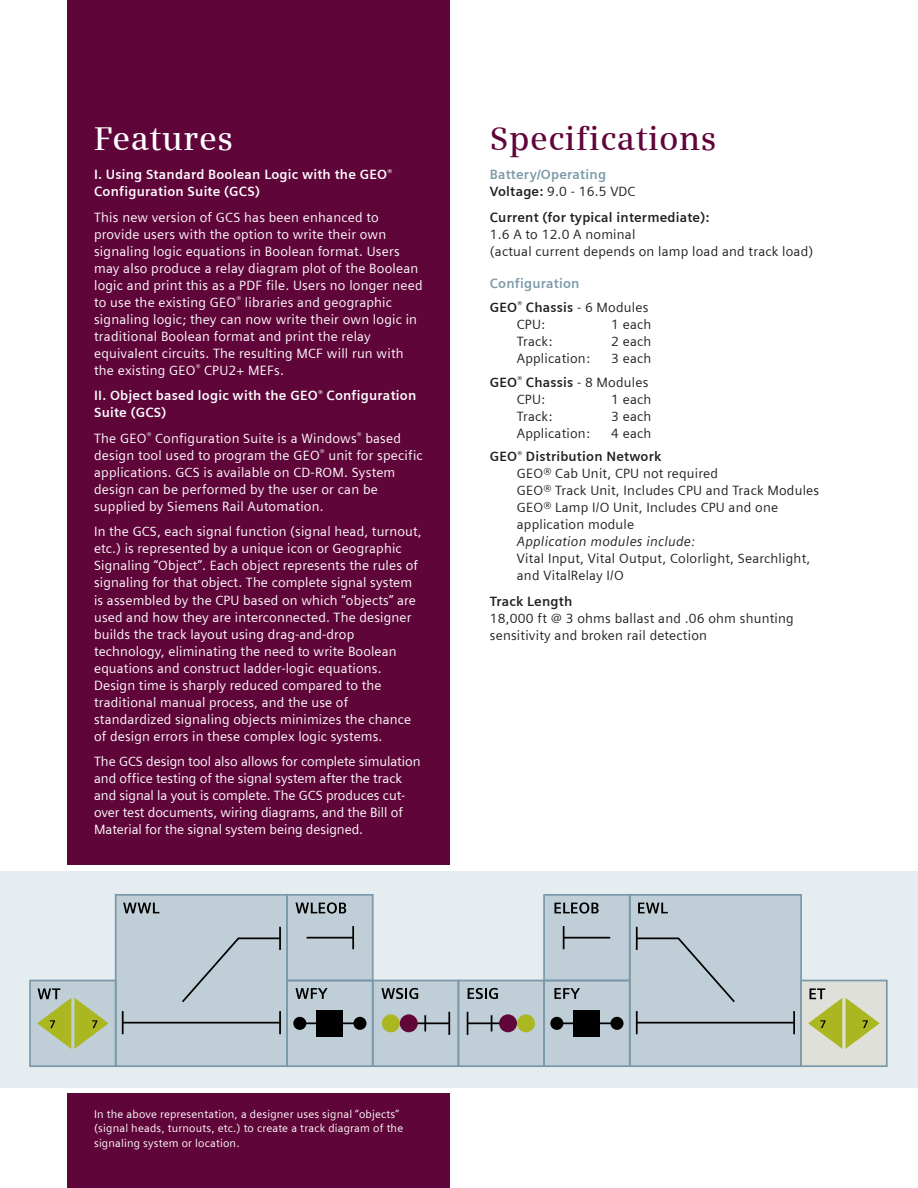
<style>
.page{position:relative;width:918px;height:1188px;background:#fff}
.page>*{position:absolute;margin:0;border:0;box-sizing:border-box;transform-origin:0 0}
._04__Headline_paragr{font:600 33px "Siemens Serif";letter-spacing:.015em;color:#60053a}
._04__Headline_paragr-2{font:600 33px "Siemens Serif";letter-spacing:.015em;color:#fff}
._04__Copy___9pt_4mm{font:13.5px/17px "Siemens Sans";letter-spacing:.01em;color:#fff}
._04__Copy___9pt_4mm-2{font:13.5px/17px "Siemens Sans";letter-spacing:.015em;color:#231f20}
._04__Copy___9pt_4mm-3{font:700 13.5px/17px "Siemens Sans";letter-spacing:.015em;color:#fff}
._04__Copy___9pt_4mm-4{font:700 13.5px "Siemens Sans";letter-spacing:.015em;color:#231f20}
._04__Copy___9pt_4mm-5{font:700 13.5px "Siemens Sans";letter-spacing:.015em;color:#7b99a9}
._04__Copy___9pt_4mm-6{font:11.25px/14.9px "Siemens Sans";letter-spacing:.015em;color:#fff}
.s1{font-weight:700}
.s2{font-weight:400}
.s3{font-style:italic}
</style>
<div class="page">
<div style="left:68px;top:1093px;width:382px;height:95px;background:#60053a"></div>
<div style="left:68px;top:0;width:382px;height:865px;background:#60053a"></div>
<div style="left:0;top:871px;width:918px;height:216px;background:#e5edf1"></div>
<div style="left:801px;top:981px;width:86px;height:85px;background:#e0e0da"></div>
<div style="left:800px;top:980px;width:88px;height:87px;border:2px solid #7b99a9"></div>
<svg style="left:30px;top:895px;width:341px;height:169px;fill:#c0cfd7"></svg>
<div style="left:545px;top:895px;width:257px;height:171px;background:#c0cfd7"></div>
<div style="left:373px;top:981px;width:171px;height:85px;background:#c0cfd7"></div>
<div style="left:286px;top:980px;width:88px;height:87px;border:2px solid #7b99a9"></div>
<div style="left:317px;top:1010px;width:26px;height:27px;background:#000"></div>
<hr style="left:300px;top:1022px;width:60px;height:2px;background:#000">
<div style="left:293px;top:1017px;width:13px;height:13px;background:#000;border-radius:50%"></div>
<div style="left:353px;top:1017px;width:13px;height:13px;background:#000;border-radius:50%"></div>
<svg style="left:296px;top:988px;width:32px;height:11px"></svg>
<div style="left:543px;top:980px;width:88px;height:87px;border:2px solid #7b99a9"></div>
<div style="left:574px;top:1010px;width:26px;height:27px;background:#000"></div>
<hr style="left:557px;top:1022px;width:60px;height:2px;background:#000">
<div style="left:610px;top:1017px;width:14px;height:13px;background:#000;border-radius:50%"></div>
<div style="left:550px;top:1017px;width:13px;height:13px;background:#000;border-radius:50%"></div>
<svg style="left:554px;top:988px;width:26px;height:11px"></svg>
<div style="left:372px;top:980px;width:87px;height:87px;border:2px solid #7b99a9"></div>
<hr style="left:448px;top:1012px;width:2px;height:23px;background:#000">
<svg style="left:424px;top:1015px;width:2px;height:16px"></svg>
<div style="left:382px;top:1014px;width:18px;height:18px;background:#aab720;border-radius:50%"></div>
<hr style="left:409px;top:1022px;width:40px;height:2px;background:#000">
<div style="left:400px;top:1014px;width:18px;height:18px;background:#600639;border-radius:50%"></div>
<svg style="left:381px;top:988px;width:37px;height:11px"></svg>
<div style="left:458px;top:980px;width:87px;height:87px;border:2px solid #7b99a9"></div>
<svg style="left:467px;top:1012px;width:1px;height:23px"></svg>
<svg style="left:491px;top:1015px;width:1px;height:16px"></svg>
<div style="left:517px;top:1014px;width:18px;height:18px;background:#aab720;border-radius:50%"></div>
<hr style="left:468px;top:1022px;width:40px;height:2px;background:#000">
<div style="left:499px;top:1014px;width:18px;height:18px;background:#600639;border-radius:50%"></div>
<svg style="left:468px;top:988px;width:30px;height:11px"></svg>
<div style="left:115px;top:894px;width:173px;height:173px;border:2px solid #7b99a9"></div>
<hr style="left:122px;top:1011px;width:2px;height:23px;background:#000">
<hr style="left:279px;top:1011px;width:2px;height:23px;background:#000">
<hr style="left:123px;top:1022px;width:157px;height:2px;background:#000">
<hr style="left:279px;top:927px;width:2px;height:23px;background:#000">
<div style="left:180px;top:937px;width:102px;height:67px;background:#c0cfd7"></div>
<svg style="left:123px;top:903px;width:36px;height:10px"></svg>
<div style="left:286px;top:894px;width:88px;height:87px;border:2px solid #7b99a9"></div>
<hr style="left:352px;top:926px;width:2px;height:23px;background:#000">
<hr style="left:307px;top:937px;width:46px;height:2px;background:#000">
<svg style="left:296px;top:902px;width:50px;height:12px"></svg>
<div style="left:543px;top:894px;width:88px;height:87px;border:2px solid #7b99a9"></div>
<hr style="left:563px;top:926px;width:2px;height:23px;background:#000">
<hr style="left:564px;top:937px;width:46px;height:2px;background:#000">
<svg style="left:554px;top:902px;width:45px;height:12px"></svg>
<div style="left:629px;top:894px;width:173px;height:173px;border:2px solid #7b99a9"></div>
<hr style="left:793px;top:1011px;width:2px;height:23px;background:#000">
<hr style="left:636px;top:1011px;width:2px;height:23px;background:#000">
<hr style="left:637px;top:1022px;width:157px;height:2px;background:#000">
<hr style="left:636px;top:927px;width:2px;height:23px;background:#000">
<svg style="left:635px;top:937px;width:100px;height:66px"></svg>
<svg style="left:638px;top:903px;width:30px;height:10px"></svg>
<div style="left:29px;top:980px;width:88px;height:87px;border:2px solid #7b99a9"></div>
<svg style="left:37px;top:988px;width:72px;height:61px;background:#b1bf89"></svg>
<svg style="left:808px;top:988px;width:72px;height:61px"></svg>
<p class="_04__Headline_paragr-2" style="left:94px;top:120px;width:141px">Features</p>
<p class="_04__Headline_paragr" style="left:490px;top:120px;width:228px">Specifications</p>
<p class="_04__Copy___9pt_4mm-3" style="left:94px;top:166px;width:300px">I. Using Standard Boolean Logic with the GEO<sup>®<br></sup>Configuration Suite (GCS)</p>
<p class="_04__Copy___9pt_4mm" style="left:94px;top:209px;width:330px">This new version of GCS has been enhanced to provide users with the option to write their own signaling logic equations in Boolean format. Users may also produce a relay diagram plot of the Boolean logic and print this as a PDF file. Users no longer need to use the existing GEO<sup>®</sup> libraries and geographic signaling logic; they can now write their own logic in traditional Boolean format and print the relay equivalent circuits. The resulting MCF will run with the existing GEO<sup>®</sup> CPU2+ MEFs.</p>
<p class="_04__Copy___9pt_4mm-3" style="left:94px;top:387px;width:324px">II. Object based logic with the GEO<sup>®</sup> Configuration<br>Suite (GCS)</p>
<p class="_04__Copy___9pt_4mm" style="left:94px;top:430px;width:330px">The GEO<sup>®</sup> Configuration Suite is a Windows<sup>®</sup> based design tool used to program the GEO<sup>®</sup> unit for specific applications. GCS is available on CD-ROM. System design can be performed by the user or can be supplied by Siemens Rail Automation.</p>
<p class="_04__Copy___9pt_4mm" style="left:94px;top:523px;width:329px">In the GCS, each signal function (signal head, turnout, etc.) is represented by a unique icon or Geographic Signaling “Object”. Each object represents the rules of signaling for that object. The complete signal system is assembled by the CPU based on which “objects” are used and how they are interconnected. The designer builds the track layout using drag-and-drop technology, eliminating the need to write Boolean equations and construct ladder-logic equations.<br>Design time is sharply reduced compared to the traditional manual process, and the use of standardized signaling objects minimizes the chance of design errors in these complex logic systems.</p>
<p class="_04__Copy___9pt_4mm" style="left:94px;top:753px;width:328px">The GCS design tool also allows for complete simulation and office testing of the signal system after the track and signal la yout is complete. The GCS produces cut&shy;over test documents, wiring diagrams, and the Bill of Material for the signal system being designed.</p>
<p class="_04__Copy___9pt_4mm-5" style="left:490px;top:167px;width:118px">Battery/Operating</p>
<p class="_04__Copy___9pt_4mm-2" style="left:490px;top:183px;width:147px"><span class="s1">Voltage:</span> 9.0 - 16.5 VDC</p>
<p class="_04__Copy___9pt_4mm-2" style="left:490px;top:209px;width:325px"><span class="s1">Current (for typical intermediate):<br></span>1.6 A to 12.0 A nominal<br>(actual current depends on lamp load and track load)</p>
<p class="_04__Copy___9pt_4mm-5" style="left:490px;top:276px;width:91px">Configuration</p>
<p class="_04__Copy___9pt_4mm-4" style="left:490px;top:300px;width:160px">GEO<sup>®</sup> Chassis <span class="s2">- 6 Modules</span></p>
<p class="_04__Copy___9pt_4mm-2" style="left:517px;top:316px;width:30px">CPU:</p>
<p class="_04__Copy___9pt_4mm-2" style="left:611px;top:316px;width:42px">1 each</p>
<p class="_04__Copy___9pt_4mm-2" style="left:517px;top:333px;width:37px">Track:</p>
<p class="_04__Copy___9pt_4mm-2" style="left:611px;top:333px;width:42px">2 each</p>
<p class="_04__Copy___9pt_4mm-2" style="left:517px;top:350px;width:75px">Application:</p>
<p class="_04__Copy___9pt_4mm-2" style="left:611px;top:350px;width:42px">3 each</p>
<p class="_04__Copy___9pt_4mm-4" style="left:490px;top:374px;width:160px">GEO<sup>®</sup> Chassis <span class="s2">- 8 Modules</span></p>
<p class="_04__Copy___9pt_4mm-2" style="left:517px;top:391px;width:30px">CPU:</p>
<p class="_04__Copy___9pt_4mm-2" style="left:611px;top:391px;width:42px">1 each</p>
<p class="_04__Copy___9pt_4mm-2" style="left:517px;top:408px;width:37px">Track:</p>
<p class="_04__Copy___9pt_4mm-2" style="left:611px;top:408px;width:42px">3 each</p>
<p class="_04__Copy___9pt_4mm-2" style="left:517px;top:425px;width:75px">Application:</p>
<p class="_04__Copy___9pt_4mm-2" style="left:611px;top:425px;width:42px">4 each</p>
<p class="_04__Copy___9pt_4mm-4" style="left:490px;top:449px;width:173px">GEO<sup>®</sup> Distribution Network</p>
<p class="_04__Copy___9pt_4mm-2" style="left:517px;top:465px;width:203px">GEO® Cab Unit, CPU not required</p>
<p class="_04__Copy___9pt_4mm-2" style="left:517px;top:482px;width:304px">GEO® Track Unit, Includes CPU and Track Modules</p>
<p class="_04__Copy___9pt_4mm-2" style="left:517px;top:499px;width:263px">GEO® Lamp I/O Unit, Includes CPU and one application module</p>
<p class="_04__Copy___9pt_4mm-2" style="left:517px;top:533px;width:295px"><span class="s3">Application modules include:<br></span>Vital Input, Vital Output, Colorlight, Searchlight, and VitalRelay I/O</p>
<p class="_04__Copy___9pt_4mm-2" style="left:490px;top:593px;width:306px"><span class="s1">Track Length<br></span>18,000 ft @ 3 ohms ballast and .06 ohm shunting sensitivity and broken rail detection</p>
<p class="_04__Copy___9pt_4mm-6" style="left:94px;top:1106px;width:311px">In the above representation, a designer uses signal “objects” (signal heads, turnouts, etc.) to create a track diagram of the signaling system or location.</p>
</div>
